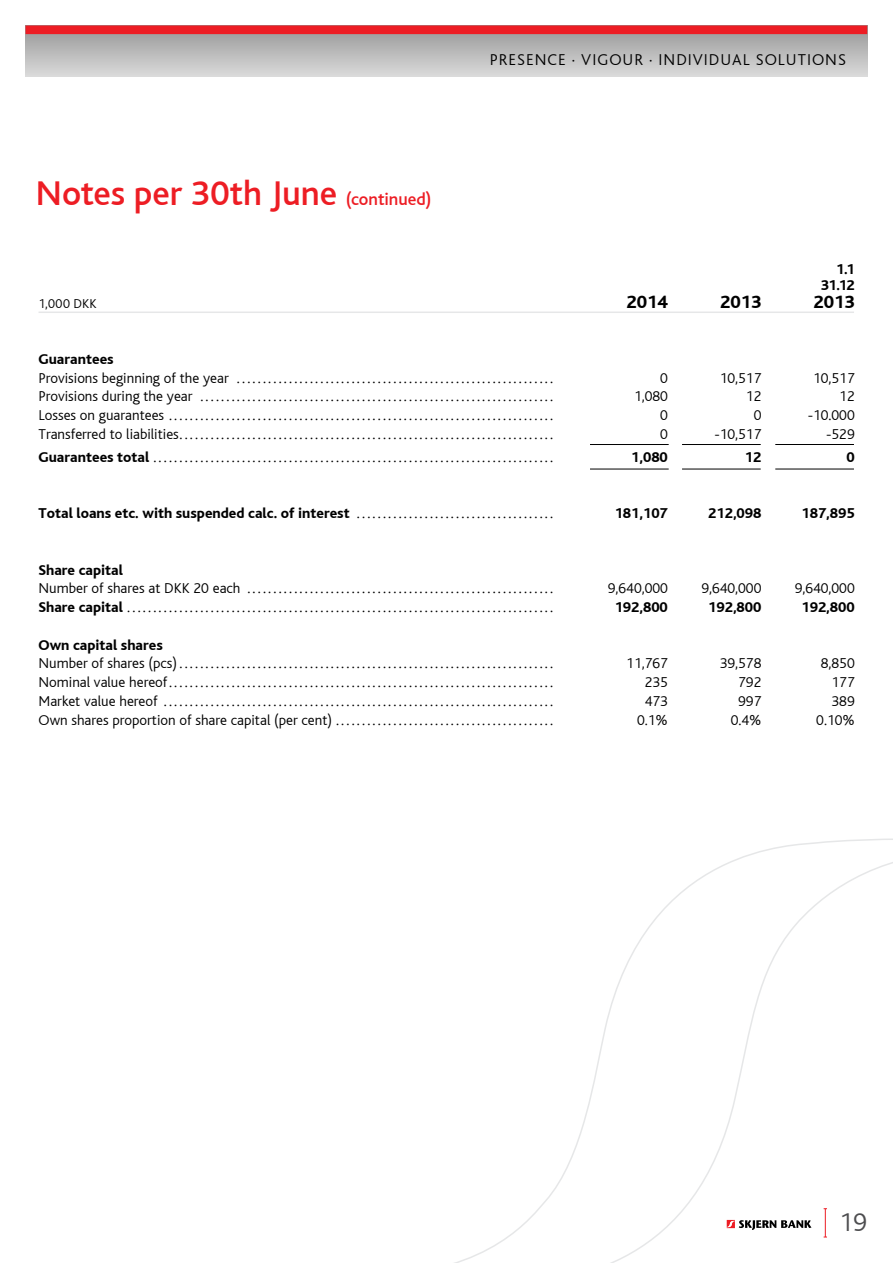
<style>
.page{position:relative;width:893px;height:1263px;background:#fff}
.page>*{position:absolute;margin:0;border:0;box-sizing:border-box;transform-origin:0 0}
.t1{font:500 36px "Bliss";letter-spacing:-.005em;color:#ed1d24}
.t2{font:300 27px "Bliss";color:#4d4d4f}
.t3{font:800 18.75px "Bliss";color:#000}
.t4{font:300 16.5px "Bliss";letter-spacing:.06em;color:#000}
.t5{font:300 15px "Bliss";color:#000}
.t6{font:800 15px/15.1px "Bliss";color:#000;text-align:right}
.t7{font:300 13.5px "Bliss";letter-spacing:.025em;color:#000}
.s1{font-size:18px}
.s2{font-weight:800}
.s3{font-weight:300}
</style>
<div class="page">
<svg style="left:454px;top:838px;width:439px;height:425px"></svg>
<svg style="left:26px;top:34px;width:841px;height:43px;background:#bebdbd"></svg>
<div style="left:26px;top:26px;width:841px;height:8px;background:#ed1d24"></div>
<hr style="left:39px;top:311px;width:815px;height:2px;background:#e6e7e8">
<hr style="left:590px;top:444px;width:79px;height:1px;background:#000">
<hr style="left:682px;top:444px;width:79px;height:1px;background:#000">
<hr style="left:682px;top:468px;width:79px;height:1px;background:#000">
<hr style="left:590px;top:468px;width:79px;height:1px;background:#000">
<hr style="left:775px;top:444px;width:79px;height:1px;background:#000">
<hr style="left:775px;top:468px;width:79px;height:1px;background:#000">
<h1 class="t1" style="left:36px;top:174px;width:397px">Notes per 30th June <span class="s1">(continued)</span></h1>
<p class="t4" style="left:490px;top:51px;width:358px">PRESENCE · VIGOUR · INDIVIDUAL SOLUTIONS</p>
<p class="t6" style="left:821px;top:262px;width:36px">1.1<br>31.12</p>
<p class="t7" style="left:39px;top:296px;width:60px">1,000 DKK</p>
<p class="t3" style="left:627px;top:292px;width:43px">2014</p>
<p class="t3" style="left:720px;top:292px;width:43px">2013</p>
<p class="t3" style="left:813px;top:292px;width:43px">2013</p>
<p class="t6" style="left:39px;top:352px;width:77px">Guarantees</p>
<p class="t5" style="left:39px;top:370px;width:516px">Provisions beginning of the year .............................................................</p>
<p class="t5" style="left:660px;top:370px;width:9px">0</p>
<p class="t5" style="left:720px;top:370px;width:43px">10,517</p>
<p class="t5" style="left:813px;top:370px;width:43px">10,517</p>
<p class="t5" style="left:39px;top:389px;width:516px">Provisions during the year ....................................................................</p>
<p class="t5" style="left:634px;top:389px;width:35px">1,080</p>
<p class="t5" style="left:746px;top:389px;width:17px">12</p>
<p class="t5" style="left:839px;top:389px;width:17px">12</p>
<p class="t5" style="left:39px;top:407px;width:516px">Losses on guarantees ..........................................................................</p>
<p class="t5" style="left:660px;top:407px;width:9px">0</p>
<p class="t5" style="left:754px;top:407px;width:9px">0</p>
<p class="t5" style="left:808px;top:407px;width:49px">-10.000</p>
<p class="t5" style="left:39px;top:426px;width:516px">Transferred to liabilities........................................................................</p>
<p class="t5" style="left:660px;top:426px;width:9px">0</p>
<p class="t5" style="left:714px;top:426px;width:49px">-10,517</p>
<p class="t5" style="left:826px;top:426px;width:30px">-529</p>
<p class="t5" style="left:39px;top:449px;width:516px"><span class="s2">Guarantees total</span> .............................................................................</p>
<p class="t6" style="left:631px;top:450px;width:38px">1,080</p>
<p class="t6" style="left:745px;top:450px;width:18px">12</p>
<p class="t6" style="left:846px;top:450px;width:10px">0</p>
<p class="t6" style="left:39px;top:506px;width:516px">Total loans etc. with suspended calc. of interest <span class="s3">......................................</span></p>
<p class="t6" style="left:615px;top:506px;width:55px">181,107</p>
<p class="t6" style="left:708px;top:506px;width:55px">212,098</p>
<p class="t6" style="left:801px;top:506px;width:55px">187,895</p>
<p class="t6" style="left:39px;top:563px;width:86px">Share capital</p>
<p class="t5" style="left:39px;top:581px;width:516px">Number of shares at DKK 20 each ...........................................................</p>
<p class="t5" style="left:608px;top:581px;width:62px">9,640,000</p>
<p class="t5" style="left:701px;top:581px;width:62px">9,640,000</p>
<p class="t5" style="left:795px;top:581px;width:62px">9,640,000</p>
<p class="t5" style="left:39px;top:599px;width:516px"><span class="s2">Share capital</span> ..................................................................................</p>
<p class="t6" style="left:615px;top:600px;width:55px">192,800</p>
<p class="t6" style="left:708px;top:600px;width:55px">192,800</p>
<p class="t6" style="left:801px;top:600px;width:55px">192,800</p>
<p class="t6" style="left:39px;top:638px;width:126px">Own capital shares</p>
<p class="t5" style="left:39px;top:656px;width:516px">Number of shares (pcs)........................................................................</p>
<p class="t5" style="left:626px;top:656px;width:43px">11,767</p>
<p class="t5" style="left:720px;top:656px;width:43px">39,578</p>
<p class="t5" style="left:821px;top:656px;width:35px">8,850</p>
<p class="t5" style="left:39px;top:674px;width:516px">Nominal value hereof..........................................................................</p>
<p class="t5" style="left:645px;top:674px;width:25px">235</p>
<p class="t5" style="left:738px;top:674px;width:25px">792</p>
<p class="t5" style="left:831px;top:674px;width:25px">177</p>
<p class="t5" style="left:39px;top:693px;width:516px">Market value hereof ...........................................................................</p>
<p class="t5" style="left:645px;top:693px;width:25px">473</p>
<p class="t5" style="left:738px;top:693px;width:25px">997</p>
<p class="t5" style="left:831px;top:693px;width:25px">389</p>
<p class="t5" style="left:39px;top:712px;width:516px">Own shares proportion of share capital (per cent) ..........................................</p>
<p class="t5" style="left:637px;top:712px;width:32px">0.1%</p>
<p class="t5" style="left:731px;top:712px;width:32px">0.4%</p>
<p class="t5" style="left:816px;top:712px;width:40px">0.10%</p>
<h2 class="t2" style="left:839px;top:1208px;width:29px">19</h2>
</div>
